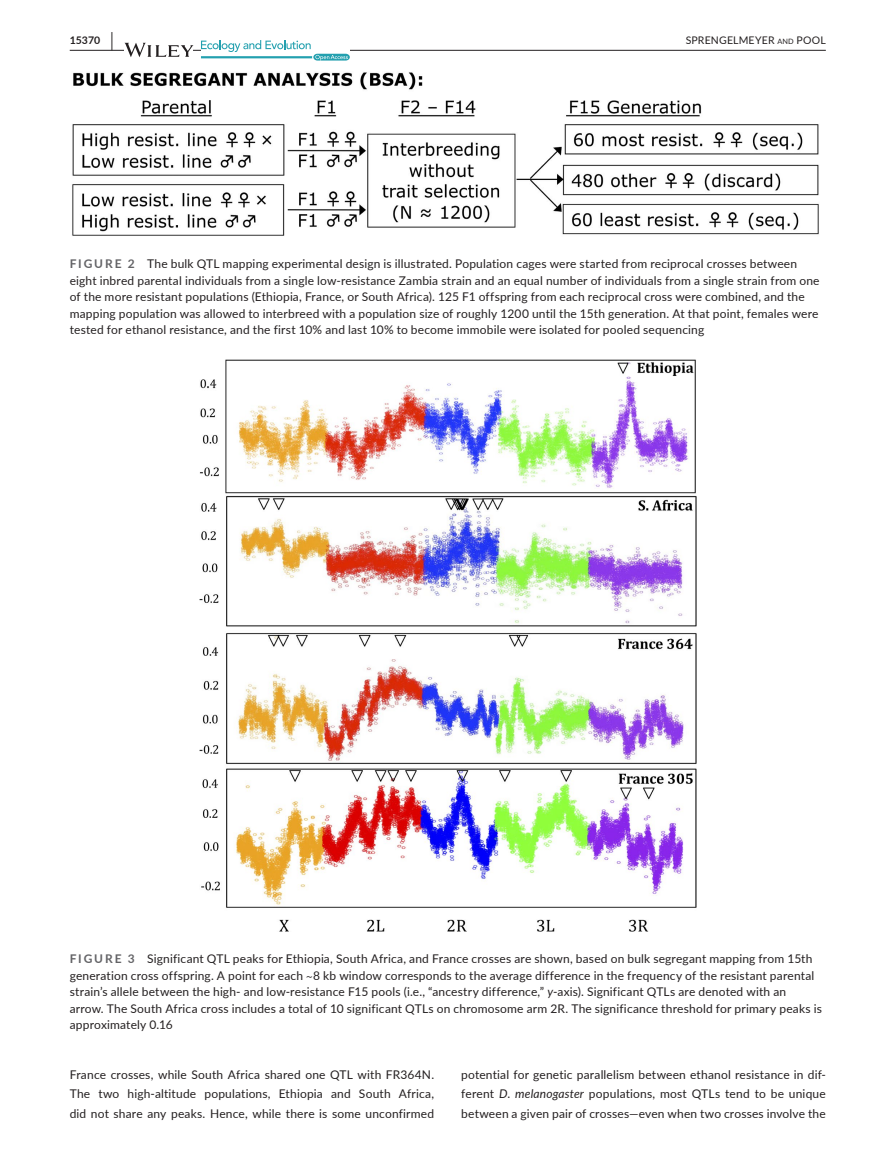
<style>
.page{position:relative;width:893px;height:1174px;background:#fff}
.page>*{position:absolute;margin:0;border:0;box-sizing:border-box;transform-origin:0 0}
.t1{font:12px/16.5px "Lato";letter-spacing:.015em;color:#231f20;text-align:justify}
.t2{font:10.5px "Lato";letter-spacing:.02em;color:#231f20}
.t3{font:700 10.5px "Lato";color:#231f20}
.s1{font-size:19.5px}
.s2{font-size:7.35px}
.s3{font-weight:700;color:#636366}
.s4{font-family:"STIX"}
.s5{font-style:italic}
</style>
<div class="page">
<hr style="left:70px;top:50px;width:756px;height:1px;background:#231f20">
<svg style="left:125px;top:43px;width:68px;height:14px"></svg>
<svg style="left:201px;top:40px;width:149px;height:21px"></svg>
<img style="left:72px;top:72px;width:747px;height:164px">
<img style="left:199px;top:359px;width:497px;height:572px">
<p class="t3" style="left:70px;top:33px;width:45px">15370 <span class="s1">|</span></p>
<p class="t2" style="left:686px;top:33px;width:142px">SPRENGELMEYER <span class="s2">an d</span> POOL</p>
<p class="t1" style="left:70px;top:255px;width:751px;text-align:left"><span class="s3">FIGURE 2</span> The bulk QTL mapping experimental design is illustrated. Population cages were started from reciprocal crosses between eight inbred parental individuals from a single low-resistance Zambia strain and an equal number of individuals from a single strain from one of the more resistant populations (Ethiopia, France, or South Africa). 125 F1 offspring from each reciprocal cross were combined, and the mapping population was allowed to interbreed with a population size of roughly 1200 until the 15th generation. At that point, females were tested for ethanol resistance, and the first 10% and last 10% to become immobile were isolated for pooled sequencing</p>
<p class="t1" style="left:70px;top:950px;width:754px;text-align:left"><span class="s3">FIGURE 3</span> Significant QTL peaks for Ethiopia, South Africa, and France crosses are shown, based on bulk segregant mapping from 15th generation cross offspring. A point for each <span class="s4">~</span>8 kb window corresponds to the average difference in the frequency of the resistant parental strain’s allele between the high- and low-resistance F15 pools (i.e., “ancestry difference,” <span class="s5">y</span>-axis). Significant QTLs are denoted with an arrow. The South Africa cross includes a total of 10 significant QTLs on chromosome arm 2R. The significance threshold for primary peaks is approximately 0.16</p>
<p class="t1" style="left:70px;top:1064px;width:366px;line-height:19.5px">France crosses, while South Africa shared one QTL with FR364N.<br>The two high-altitude populations, Ethiopia and South Africa, did not share any peaks. Hence, while there is some unconfirmed</p>
<p class="t1" style="left:461px;top:1064px;width:366px;line-height:19.5px">potential for genetic parallelism between ethanol resistance in dif&shy;ferent <span class="s5">D</span>. <span class="s5">melanogaster</span> populations, most QTLs tend to be unique between a given pair of crosses—even when two crosses involve the</p>
</div>
